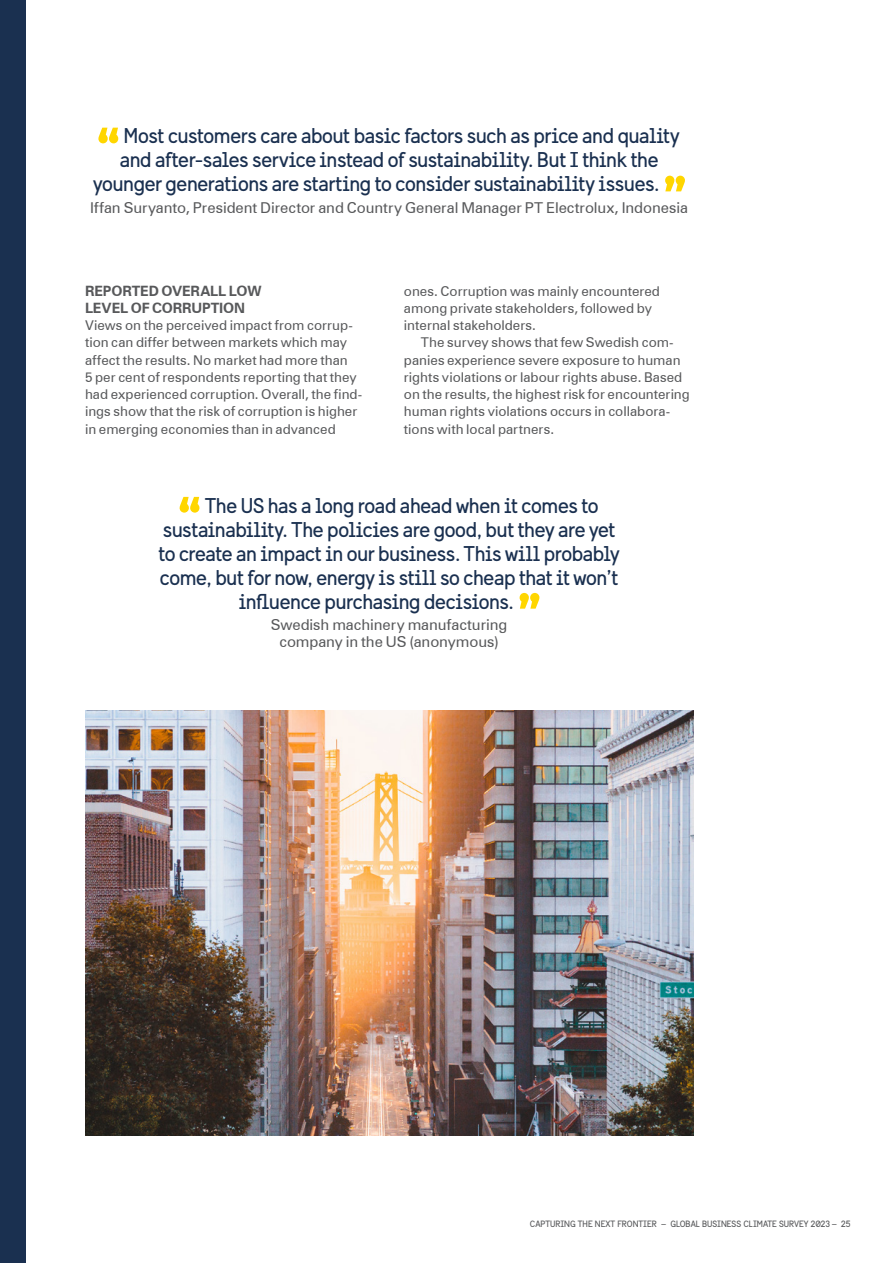
<style>
.page{position:relative;width:893px;height:1263px;background:#fff}
.page>*{position:absolute;margin:0;border:0;box-sizing:border-box;transform-origin:0 0}
.Citat{font:21px "Sweden Sans";letter-spacing:-.02em;color:#1a3050}
.Under_citat{font:15px/16.5px "Zurich BT";letter-spacing:-.005em;color:#58595b;text-align:center}
.Brödtext{font:700 14.25px/17.2px "Zurich BT";letter-spacing:-.005em;color:#58595b}
.Brödtext-2{font:13.5px/17.2px "Zurich BT";color:#58595b}
.Brödtext_indrag{font:13.5px/17.2px "Zurich BT";color:#58595b}
.t1{font:9px "Sweden Sans";color:#58595b}
</style>
<div class="page">
<div style="left:0;top:0;width:26px;height:1263px;background:#1a3050"></div>
<img style="left:85px;top:710px;width:608px;height:425px">
<svg style="left:98px;top:128px;width:20px;height:15px"></svg>
<svg style="left:665px;top:176px;width:20px;height:15px"></svg>
<svg style="left:180px;top:497px;width:19px;height:16px"></svg>
<svg style="left:520px;top:593px;width:19px;height:16px"></svg>
<p class="Citat" style="left:124px;top:123px;width:557px">Most customers care about basic factors such as price and quality</p>
<p class="Citat" style="left:120px;top:147px;width:540px">and after-sales service instead of sustainability. But I think the</p>
<p class="Citat" style="left:93px;top:171px;width:568px">younger generations are starting to consider sustainability issues.</p>
<p class="Under_citat" style="left:90px;top:199px;width:599px">Iffan Suryanto, President Director and Country General Manager PT Electrolux, Indonesia</p>
<p class="Brödtext" style="left:85px;top:282px;width:178px">REPORTED OVERALL LOW<br>LEVEL OF CORRUPTION</p>
<p class="Brödtext-2" style="left:85px;top:316px;width:279px">Views on the perceived impact from corrup&shy;tion can differ between markets which may affect the results. No market had more than<br>5 per cent of respondents reporting that they had experienced corruption. Overall, the find&shy;ings show that the risk of corruption is higher in emerging economies than in advanced</p>
<p class="Brödtext-2" style="left:404px;top:282px;width:258px">ones. Corruption was mainly encountered among private stakeholders, followed by internal stakeholders.</p>
<p class="Brödtext_indrag" style="left:404px;top:334px;width:287px;text-indent:17px">The survey shows that few Swedish com&shy;panies experience severe exposure to human rights violations or labour rights abuse. Based on the results, the highest risk for encountering human rights violations occurs in collabora&shy;tions with local partners.</p>
<p class="Citat" style="left:205px;top:493px;width:395px">The US has a long road ahead when it comes to</p>
<p class="Citat" style="left:163px;top:517px;width:454px">sustainability. The policies are good, but they are yet</p>
<p class="Citat" style="left:158px;top:541px;width:463px">to create an impact in our business. This will probably</p>
<p class="Citat" style="left:160px;top:565px;width:460px">come, but for now, energy is still so cheap that it won’t</p>
<p class="Citat" style="left:239px;top:589px;width:277px">influence purchasing decisions.</p>
<p class="Under_citat" style="left:271px;top:617px;width:238px">Swedish machinery manufacturing company in the US (anonymous)</p>
<p class="t1" style="left:530px;top:1219px;width:322px">CAPTURING THE NEXT FRONTIER – GLOBAL BUSINESS CLIMATE SURVEY 2023 – 25</p>
</div>
